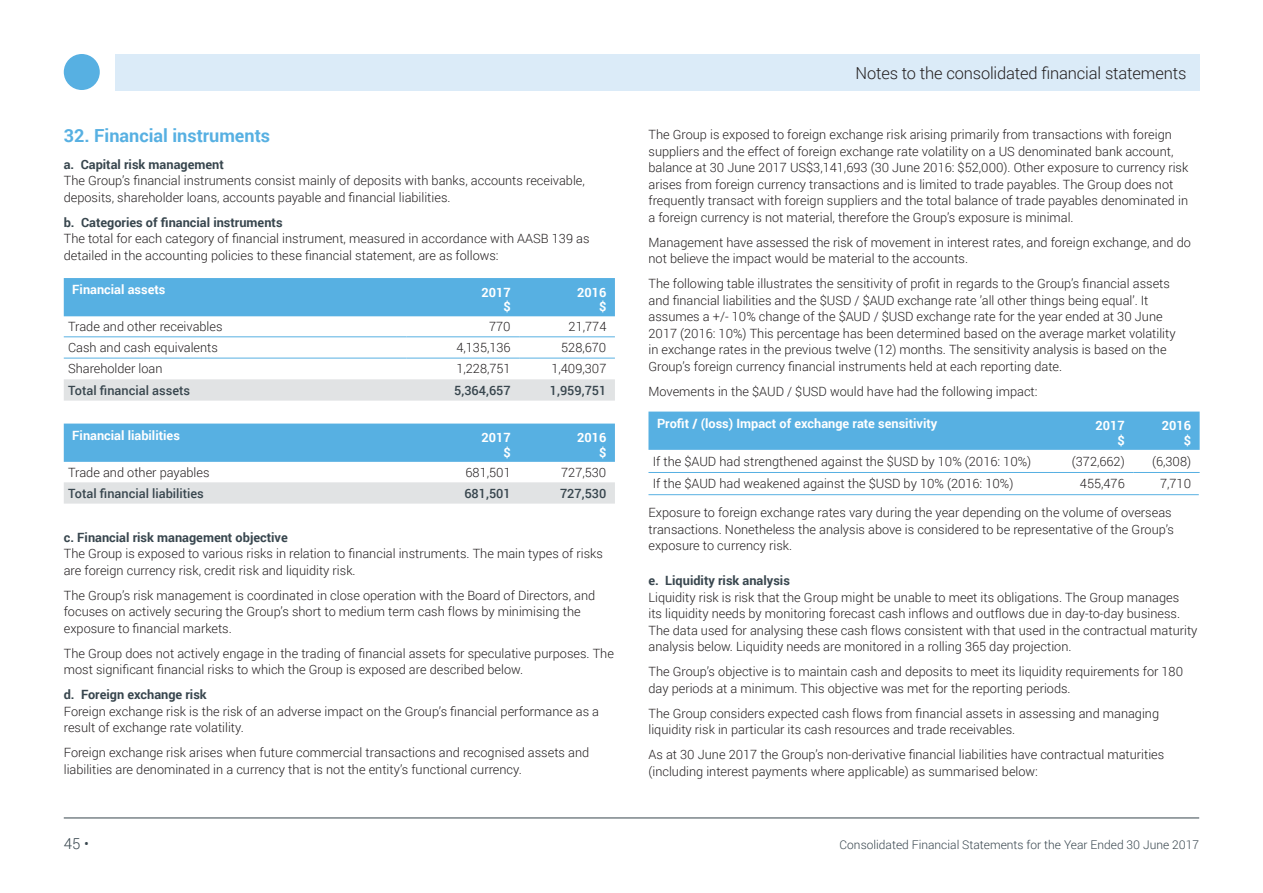
<style>
.page{position:relative;width:1263px;height:893px;background:#fff}
.page>*{position:absolute;margin:0;border:0;box-sizing:border-box;transform-origin:0 0}
.Body_Text_Bullets{font:700 18px "Roboto";color:#57b0e2}
.t1{font:300 16.5px "Roboto";letter-spacing:-.01em;color:#231f20}
.Body_Text_Bullets-2{font:300 15px "Roboto";color:#38464e}
.Body_Text_Bullets-3{font:300 12.75px/16.5px "Roboto";color:#231f20}
.Body_Text_Bullets-4{font:700 12.75px "Roboto";color:#38464e}
.Body_Text_Bullets-5{font:700 12.75px "Roboto";color:#fff}
.Default{font:500 12.75px "Roboto";color:#38464e}
.t2{font:300 12px "Roboto";color:#38464e}
</style>
<div class="page">
<hr style="left:64px;top:818px;width:1135px;height:1px;background:#38464e">
<div style="left:115px;top:54px;width:1084px;height:36px;background:#dbebf8"></div>
<div style="left:64px;top:54px;width:36px;height:36px;background:#57b0e2;border-radius:50%"></div>
<div style="left:64px;top:278px;width:551px;height:38px;background:#57b0e2"></div>
<svg style="left:64px;top:379px;width:551px;height:22px;background:#e1e3e4"></svg>
<hr style="left:64px;top:337px;width:343px;height:1px;background:#57b0e2">
<hr style="left:407px;top:337px;width:112px;height:1px;background:#57b0e2">
<hr style="left:519px;top:337px;width:96px;height:1px;background:#57b0e2">
<hr style="left:64px;top:358px;width:343px;height:1px;background:#57b0e2">
<hr style="left:407px;top:358px;width:112px;height:1px;background:#57b0e2">
<hr style="left:519px;top:358px;width:96px;height:1px;background:#57b0e2">
<div style="left:64px;top:424px;width:551px;height:38px;background:#57b0e2"></div>
<svg style="left:64px;top:482px;width:551px;height:22px;background:#e1e3e4"></svg>
<div style="left:648px;top:412px;width:552px;height:38px;background:#57b0e2"></div>
<hr style="left:648px;top:472px;width:405px;height:1px;background:#57b0e2">
<hr style="left:1053px;top:472px;width:80px;height:1px;background:#57b0e2">
<hr style="left:1133px;top:472px;width:67px;height:1px;background:#57b0e2">
<hr style="left:648px;top:494px;width:551px;height:1px;background:#57b0e2">
<p class="Body_Text_Bullets" style="left:64px;top:123px;width:208px">32. Financial instruments</p>
<p class="Body_Text_Bullets-4" style="left:64px;top:155px;width:162px">a. Capital risk management</p>
<p class="Body_Text_Bullets-3" style="left:64px;top:172px;width:523px">The Group’s financial instruments consist mainly of deposits with banks, accounts receivable, deposits, shareholder loans, accounts payable and financial liabilities.</p>
<p class="Body_Text_Bullets-4" style="left:64px;top:213px;width:220px">b. Categories of financial instruments</p>
<p class="Body_Text_Bullets-3" style="left:64px;top:230px;width:527px">The total for each category of financial instrument, measured in accordance with AASB 139 as detailed in the accounting policies to these financial statement, are as follows:</p>
<p class="Body_Text_Bullets-5" style="left:72px;top:281px;width:95px">Financial assets</p>
<p class="Body_Text_Bullets-5" style="left:481px;top:283px;width:31px">2017</p>
<p class="Body_Text_Bullets-5" style="left:503px;top:297px;width:9px">$</p>
<p class="Body_Text_Bullets-5" style="left:577px;top:283px;width:31px">2016</p>
<p class="Body_Text_Bullets-5" style="left:599px;top:297px;width:9px">$</p>
<p class="Body_Text_Bullets-3" style="left:68px;top:318px;width:156px">Trade and other receivables</p>
<p class="Body_Text_Bullets-3" style="left:489px;top:318px;width:23px">770</p>
<p class="Body_Text_Bullets-3" style="left:569px;top:318px;width:39px">21,774</p>
<p class="Body_Text_Bullets-3" style="left:68px;top:339px;width:151px">Cash and cash equivalents</p>
<p class="Body_Text_Bullets-3" style="left:456px;top:339px;width:56px">4,135,136</p>
<p class="Body_Text_Bullets-3" style="left:561px;top:339px;width:47px">528,670</p>
<p class="Body_Text_Bullets-3" style="left:68px;top:360px;width:96px">Shareholder loan</p>
<p class="Body_Text_Bullets-3" style="left:456px;top:360px;width:56px">1,228,751</p>
<p class="Body_Text_Bullets-3" style="left:551px;top:360px;width:57px">1,409,307</p>
<p class="Default" style="left:68px;top:381px;width:124px">Total financial assets</p>
<p class="Default" style="left:454px;top:381px;width:58px">5,364,657</p>
<p class="Default" style="left:550px;top:381px;width:58px">1,959,751</p>
<p class="Body_Text_Bullets-5" style="left:72px;top:426px;width:109px">Financial liabilities</p>
<p class="Body_Text_Bullets-5" style="left:481px;top:429px;width:31px">2017</p>
<p class="Body_Text_Bullets-5" style="left:503px;top:443px;width:9px">$</p>
<p class="Body_Text_Bullets-5" style="left:577px;top:429px;width:31px">2016</p>
<p class="Body_Text_Bullets-5" style="left:599px;top:443px;width:9px">$</p>
<p class="Body_Text_Bullets-3" style="left:68px;top:463px;width:143px">Trade and other payables</p>
<p class="Body_Text_Bullets-3" style="left:465px;top:463px;width:47px">681,501</p>
<p class="Body_Text_Bullets-3" style="left:561px;top:463px;width:47px">727,530</p>
<p class="Default" style="left:68px;top:484px;width:137px">Total financial liabilities</p>
<p class="Default" style="left:464px;top:484px;width:48px">681,501</p>
<p class="Default" style="left:560px;top:484px;width:48px">727,530</p>
<p class="Body_Text_Bullets-4" style="left:64px;top:528px;width:225px">c. Financial risk management objective</p>
<p class="Body_Text_Bullets-3" style="left:64px;top:545px;width:541px">The Group is exposed to various risks in relation to financial instruments. The main types of risks are foreign currency risk, credit risk and liquidity risk.</p>
<p class="Body_Text_Bullets-3" style="left:64px;top:587px;width:533px">The Group’s risk management is coordinated in close operation with the Board of Directors, and focuses on actively securing the Group’s short to medium term cash flows by minimising the exposure to financial markets.</p>
<p class="Body_Text_Bullets-3" style="left:64px;top:645px;width:552px">The Group does not actively engage in the trading of financial assets for speculative purposes. The most significant financial risks to which the Group is exposed are described below.</p>
<p class="Body_Text_Bullets-4" style="left:64px;top:686px;width:145px">d. Foreign exchange risk</p>
<p class="Body_Text_Bullets-3" style="left:64px;top:703px;width:537px">Foreign exchange risk is the risk of an adverse impact on the Group’s financial performance as a result of exchange rate volatility.</p>
<p class="Body_Text_Bullets-3" style="left:64px;top:744px;width:527px">Foreign exchange risk arises when future commercial transactions and recognised assets and liabilities are denominated in a currency that is not the entity’s functional currency.</p>
<p class="t1" style="left:855px;top:62px;width:332px">Notes to the consolidated financial statements</p>
<p class="Body_Text_Bullets-3" style="left:648px;top:126px;width:541px">The Group is exposed to foreign exchange risk arising primarily from transactions with foreign suppliers and the effect of foreign exchange rate volatility on a US denominated bank account, balance at 30 June 2017 US$3,141,693 (30 June 2016: $52,000). Other exposure to currency risk arises from foreign currency transactions and is limited to trade payables. The Group does not frequently transact with foreign suppliers and the total balance of trade payables denominated in a foreign currency is not material, therefore the Group’s exposure is minimal.</p>
<p class="Body_Text_Bullets-3" style="left:648px;top:234px;width:544px">Management have assessed the risk of movement in interest rates, and foreign exchange, and do not believe the impact would be material to the accounts.</p>
<p class="Body_Text_Bullets-3" style="left:648px;top:275px;width:529px">The following table illustrates the sensitivity of profit in regards to the Group’s financial assets and financial liabilities and the $USD / $AUD exchange rate ’all other things being equal’. It assumes a +/- 10% change of the $AUD / $USD exchange rate for the year ended at 30 June 2017 (2016: 10%) This percentage has been determined based on the average market volatility in exchange rates in the previous twelve (12) months. The sensitivity analysis is based on the Group’s foreign currency financial instruments held at each reporting date.</p>
<p class="Body_Text_Bullets-3" style="left:648px;top:383px;width:391px">Movements in the $AUD / $USD would have had the following impact:</p>
<p class="Body_Text_Bullets-5" style="left:657px;top:414px;width:282px">Profit / (loss) Impact of exchange rate sensitivity</p>
<p class="Body_Text_Bullets-5" style="left:1095px;top:417px;width:31px">2017</p>
<p class="Body_Text_Bullets-5" style="left:1117px;top:431px;width:9px">$</p>
<p class="Body_Text_Bullets-5" style="left:1162px;top:417px;width:31px">2016</p>
<p class="Body_Text_Bullets-5" style="left:1184px;top:431px;width:9px">$</p>
<p class="Body_Text_Bullets-3" style="left:653px;top:452px;width:380px">If the $AUD had strengthened against the $USD by 10% (2016: 10%)</p>
<p class="Body_Text_Bullets-3" style="left:1072px;top:452px;width:54px">(372,662)</p>
<p class="Body_Text_Bullets-3" style="left:1152px;top:452px;width:41px">(6,308)</p>
<p class="Body_Text_Bullets-3" style="left:653px;top:475px;width:362px">If the $AUD had weakened against the $USD by 10% (2016: 10%)</p>
<p class="Body_Text_Bullets-3" style="left:1080px;top:475px;width:46px">455,476</p>
<p class="Body_Text_Bullets-3" style="left:1160px;top:475px;width:33px">7,710</p>
<p class="Body_Text_Bullets-3" style="left:648px;top:504px;width:527px">Exposure to foreign exchange rates vary during the year depending on the volume of overseas transactions. Nonetheless the analysis above is considered to be representative of the Group’s exposure to currency risk.</p>
<p class="Body_Text_Bullets-4" style="left:648px;top:572px;width:143px">e. Liquidity risk analysis</p>
<p class="Body_Text_Bullets-3" style="left:648px;top:589px;width:550px">Liquidity risk is risk that the Group might be unable to meet its obligations. The Group manages<br>its liquidity needs by monitoring forecast cash inflows and outflows due in day-to-day business.<br>The data used for analysing these cash flows consistent with that used in the contractual maturity analysis below. Liquidity needs are monitored in a rolling 365 day projection.</p>
<p class="Body_Text_Bullets-3" style="left:648px;top:663px;width:536px">The Group’s objective is to maintain cash and deposits to meet its liquidity requirements for 180 day periods at a minimum. This objective was met for the reporting periods.</p>
<p class="Body_Text_Bullets-3" style="left:648px;top:705px;width:512px">The Group considers expected cash flows from financial assets in assessing and managing liquidity risk in particular its cash resources and trade receivables.</p>
<p class="Body_Text_Bullets-3" style="left:648px;top:746px;width:517px">As at 30 June 2017 the Group’s non-derivative financial liabilities have contractual maturities (including interest payments where applicable) as summarised below:</p>
<p class="Body_Text_Bullets-2" style="left:64px;top:833px;width:27px">45 •</p>
<p class="t2" style="left:839px;top:836px;width:361px">Consolidated Financial Statements for the Year Ended 30 June 2017</p>
</div>
